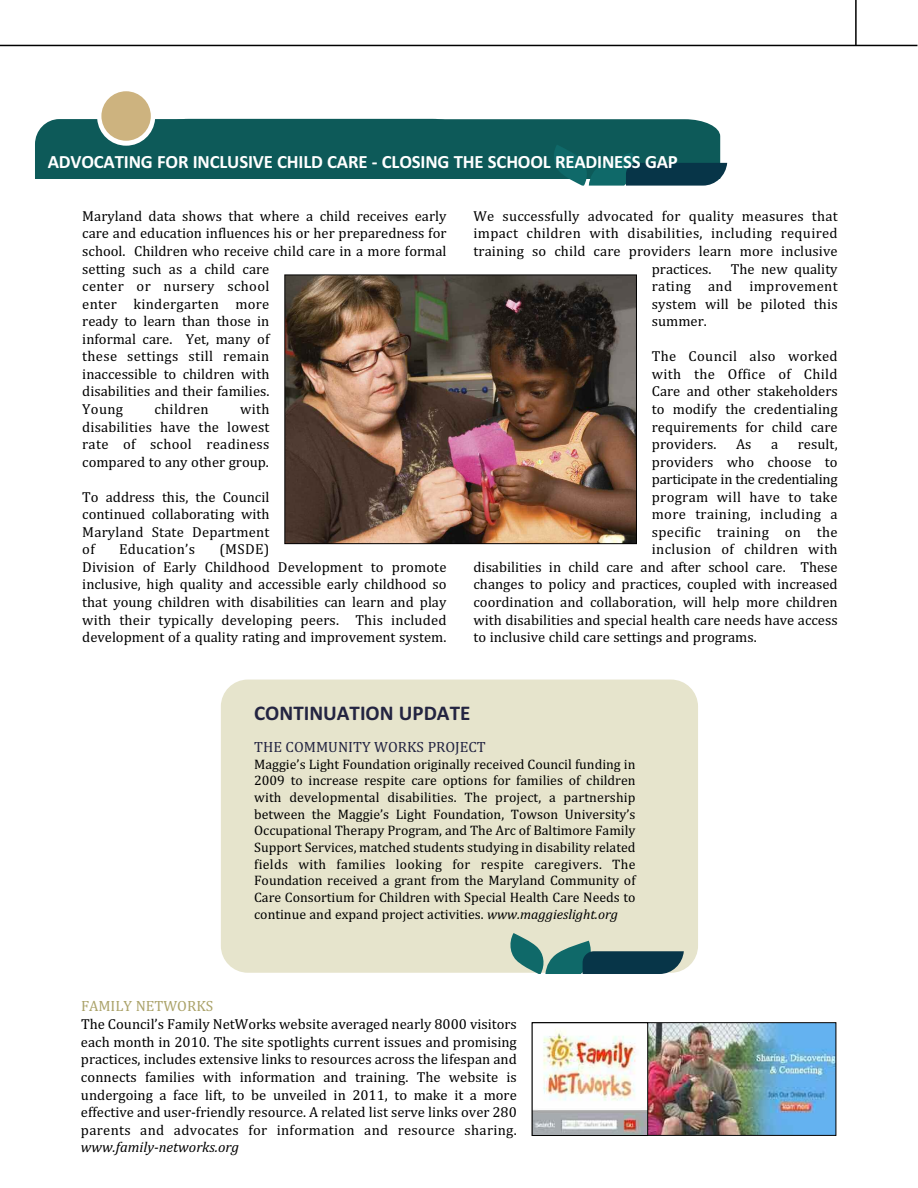
<style>
.page{position:relative;width:918px;height:1188px;background:#fff}
.page>*{position:absolute;margin:0;border:0;box-sizing:border-box;transform-origin:0 0}
.t1{font:700 21px "Calibri";color:#232441}
.t2{font:700 18.75px "Calibri";letter-spacing:-.01em;color:#fff}
.t3{font:15px "Cambria";color:#232441}
.t4{font:15px "Cambria";color:#aba36a}
.t5{font:14.7px/17.5px "Cambria";color:#000;text-align:justify}
.t6{font:14.7px "Cambria";letter-spacing:.02em;color:#000}
.t7{font:14.7px "Cambria Italic OTF";color:#000}
.t8{font:13.8px/16.6px "Cambria";color:#000;text-align:justify}
.s1{font-family:"Cambria Italic OTF"}
</style>
<div class="page">
<hr style="left:0;top:45px;width:917px;height:1px;background:#000">
<hr style="left:855px;top:0;width:2px;height:45px;background:#000">
<div style="left:101px;top:91px;width:50px;height:50px;background:#cdb37f;border-radius:50%"></div>
<svg style="left:35px;top:119px;width:692px;height:67px;background:#2a6c6b"></svg>
<img style="left:648px;top:1024px;width:186px;height:110px">
<div style="left:532px;top:1022px;width:304px;height:114px;border:1px solid #000"></div>
<img style="left:286px;top:277px;width:349px;height:265px">
<div style="left:284px;top:275px;width:353px;height:269px;border:1px solid #000"></div>
<div style="left:221px;top:680px;width:477px;height:293px;background:#e6e4cc;border-radius:27px"></div>
<svg style="left:508px;top:933px;width:176px;height:41px"></svg>
<img style="left:534px;top:1030px;width:112px;height:104px">
<div style="left:532px;top:1022px;width:116px;height:114px;border:1px solid #000"></div>
<p class="t2" style="left:48px;top:151px;width:632px">ADVOCATING FOR INCLUSIVE CHILD CARE - CLOSING THE SCHOOL READINESS GAP</p>
<p class="t5" style="left:82px;top:207px;width:366px;text-align:left">Maryland data shows that where a child receives early care and education influences his or her preparedness for school. Children who receive child care in a more formal setting such as a child care<br>center or nursery school<br>enter kindergarten more<br>ready to learn than those in<br>informal care. Yet, many of<br>these settings still remain<br>inaccessible to children with<br>disabilities and their families.<br>Young</p>
<p class="t5" style="left:82px;top:400px;width:189px;text-indent:158px">with disabilities have the lowest rate of school readiness compared to any other group.</p>
<p class="t5" style="left:82px;top:488px;width:189px">To address this, the Council continued collaborating with Maryland State Department of</p>
<p class="t6" style="left:154px;top:400px;width:56px">children</p>
<p class="t5" style="left:82px;top:541px;width:366px;text-align:left;text-indent:137px">(MSDE)<br>Division of Early Childhood Development to promote inclusive, high quality and accessible early childhood so that young children with disabilities can learn and play with their typically developing peers. This included development of a quality rating and improvement system.</p>
<p class="t6" style="left:119px;top:541px;width:77px">Education’s</p>
<p class="t5" style="left:473px;top:207px;width:366px">We successfully advocated for quality measures that</p>
<p class="t6" style="left:473px;top:225px;width:366px">impact children with disabilities, including required</p>
<p class="t5" style="left:473px;top:242px;width:366px">training so child care providers learn more inclusive</p>
<p class="t5" style="left:652px;top:260px;width:61px">practices.</p>
<p class="t5" style="left:652px;top:260px;width:187px;text-indent:79px">The new quality rating and improvement system will be piloted this summer.</p>
<p class="t5" style="left:652px;top:347px;width:187px">The Council also worked with the Office of Child Care and other stakeholders to modify the credentialing requirements for child care providers.</p>
<p class="t5" style="left:736px;top:435px;width:17px">As</p>
<p class="t5" style="left:771px;top:435px;width:9px">a</p>
<p class="t5" style="left:798px;top:435px;width:41px">result,</p>
<p class="t5" style="left:652px;top:453px;width:187px">providers who choose to</p>
<p class="t5" style="left:652px;top:470px;width:187px">participate in the credentialing</p>
<p class="t6" style="left:652px;top:488px;width:187px">program will have to take</p>
<p class="t6" style="left:652px;top:506px;width:187px">more training, including a</p>
<p class="t6" style="left:652px;top:523px;width:187px">specific training on the</p>
<p class="t6" style="left:652px;top:541px;width:187px">inclusion of children with</p>
<p class="t5" style="left:473px;top:558px;width:366px">disabilities in child care and after school care. These</p>
<p class="t5" style="left:473px;top:576px;width:366px">changes to policy and practices, coupled with increased</p>
<p class="t5" style="left:473px;top:593px;width:366px">coordination and collaboration, will help more children</p>
<p class="t5" style="left:473px;top:611px;width:366px">with disabilities and special health care needs have access</p>
<p class="t5" style="left:473px;top:628px;width:285px">to inclusive child care settings and programs.</p>
<h1 class="t1" style="left:254px;top:701px;width:218px">CONTINUATION UPDATE</h1>
<p class="t3" style="left:254px;top:738px;width:233px">THE COMMUNITY WORKS PROJECT</p>
<p class="t8" style="left:254px;top:756px;width:383px">Maggie’s Light Foundation originally received Council funding in 2009 to increase respite care options for families of children with developmental disabilities. The project, a partnership between the Maggie’s Light Foundation, Towson University’s Occupational Therapy Program, and The Arc of Baltimore Family Support Services, matched students studying in disability related fields with families looking for respite caregivers. The Foundation received a grant from the Maryland Community of Care Consortium for Children with Special Health Care Needs to continue and expand project activities. <span class="s1">www.maggieslight.org</span></p>
<p class="t4" style="left:81px;top:997px;width:134px">FAMILY NETWORKS</p>
<p class="t5" style="left:81px;top:1015px;width:437px">The Council’s Family NetWorks website averaged nearly 8000 visitors each month in 2010. The site spotlights current issues and promising practices, includes extensive links to resources across the lifespan and connects families with information and training. The website is undergoing a face lift, to be unveiled in 2011, to make it a more effective and user-friendly resource. A related list serve links over 280 parents and advocates for information and resource sharing.</p>
<p class="t7" style="left:81px;top:1138px;width:160px">www.family-networks.org</p>
</div>
